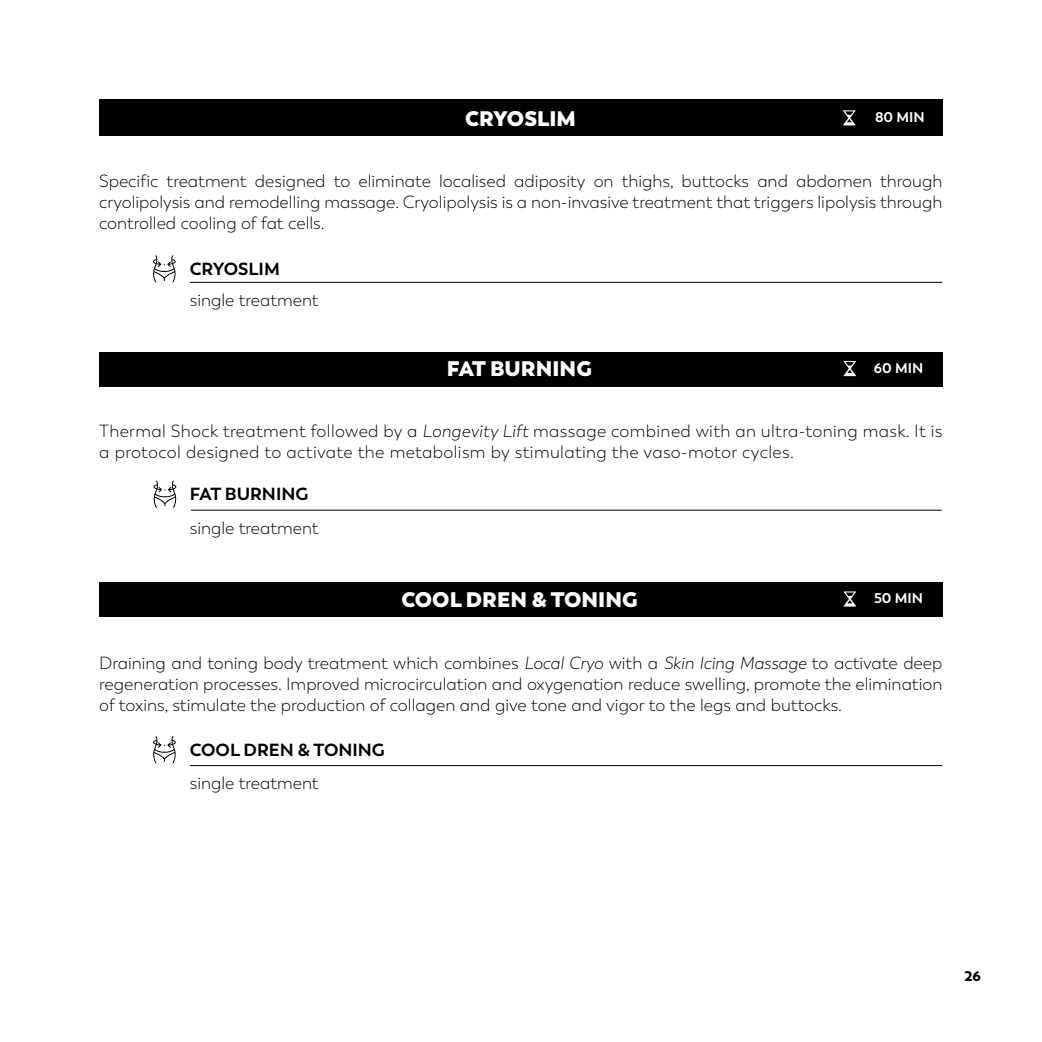
<style>
.page{position:relative;width:1042px;height:1042px;background:#fff}
.page>*{position:absolute;margin:0;border:0;box-sizing:border-box;transform-origin:0 0}
.t1{font:800 21px "Trenda";color:#fff}
.t2{font:300 17.5px/21px "Trenda";color:#000;text-align:justify}
.t3{font:300 17.5px/21px "Trenda";letter-spacing:.02em;color:#000}
.t4{font:700 17.5px "Trenda";color:#000}
.t5{font:700 14px "Trenda";color:#fff}
.t6{font:900 14px "Trenda";color:#000}
.s1{font-style:italic}
</style>
<div class="page">
<div style="left:99px;top:582px;width:843px;height:35px;background:#000"></div>
<svg style="left:843px;top:591px;width:13px;height:15px"></svg>
<hr style="left:190px;top:765px;width:752px;height:1px;background:#000">
<svg style="left:153px;top:736px;width:23px;height:27px"></svg>
<div style="left:99px;top:352px;width:843px;height:35px;background:#000"></div>
<svg style="left:843px;top:361px;width:13px;height:15px"></svg>
<hr style="left:191px;top:510px;width:750px;height:1px;background:#000">
<svg style="left:153px;top:481px;width:24px;height:27px"></svg>
<div style="left:99px;top:100px;width:843px;height:36px;background:#000"></div>
<svg style="left:843px;top:110px;width:13px;height:15px"></svg>
<hr style="left:190px;top:282px;width:752px;height:1px;background:#000">
<svg style="left:153px;top:255px;width:23px;height:27px"></svg>
<p class="t1" style="left:465px;top:105px;width:112px">CRYOSLIM</p>
<p class="t5" style="left:875px;top:109px;width:51px">80 MIN</p>
<p class="t2" style="left:99px;top:170px;width:845px">Specific treatment designed to eliminate localised adiposity on thighs, buttocks and abdomen through cryolipolysis and remodelling massage. Cryolipolysis is a non-invasive treatment that triggers lipolysis through controlled cooling of fat cells.</p>
<p class="t4" style="left:190px;top:258px;width:92px">CRYOSLIM</p>
<p class="t2" style="left:190px;top:289px;width:130px">single treatment</p>
<p class="t1" style="left:447px;top:355px;width:146px">FAT BURNING</p>
<p class="t5" style="left:874px;top:359px;width:51px">60 MIN</p>
<p class="t3" style="left:99px;top:421px;width:845px">Thermal Shock treatment followed by a <span class="s1">Longevity Lift</span> massage combined with an ultra-toning mask. It is a protocol designed to activate the metabolism by stimulating the vaso-motor cycles.</p>
<p class="t4" style="left:190px;top:483px;width:120px">FAT BURNING</p>
<p class="t2" style="left:190px;top:517px;width:130px">single treatment</p>
<p class="t1" style="left:401px;top:585px;width:238px">COOL DREN &amp; TONING</p>
<p class="t5" style="left:874px;top:589px;width:50px">50 MIN</p>
<p class="t2" style="left:99px;top:653px;width:844px">Draining and toning body treatment which combines <span class="s1">Local Cryo</span> with a <span class="s1">Skin Icing Massage</span> to activate deep regeneration processes. Improved microcirculation and oxygenation reduce swelling, promote the elimination of toxins, stimulate the production of collagen and give tone and vigor to the legs and buttocks.</p>
<p class="t4" style="left:190px;top:739px;width:197px">COOL DREN &amp; TONING</p>
<p class="t2" style="left:190px;top:773px;width:130px">single treatment</p>
<p class="t6" style="left:964px;top:967px;width:18px">26</p>
</div>
